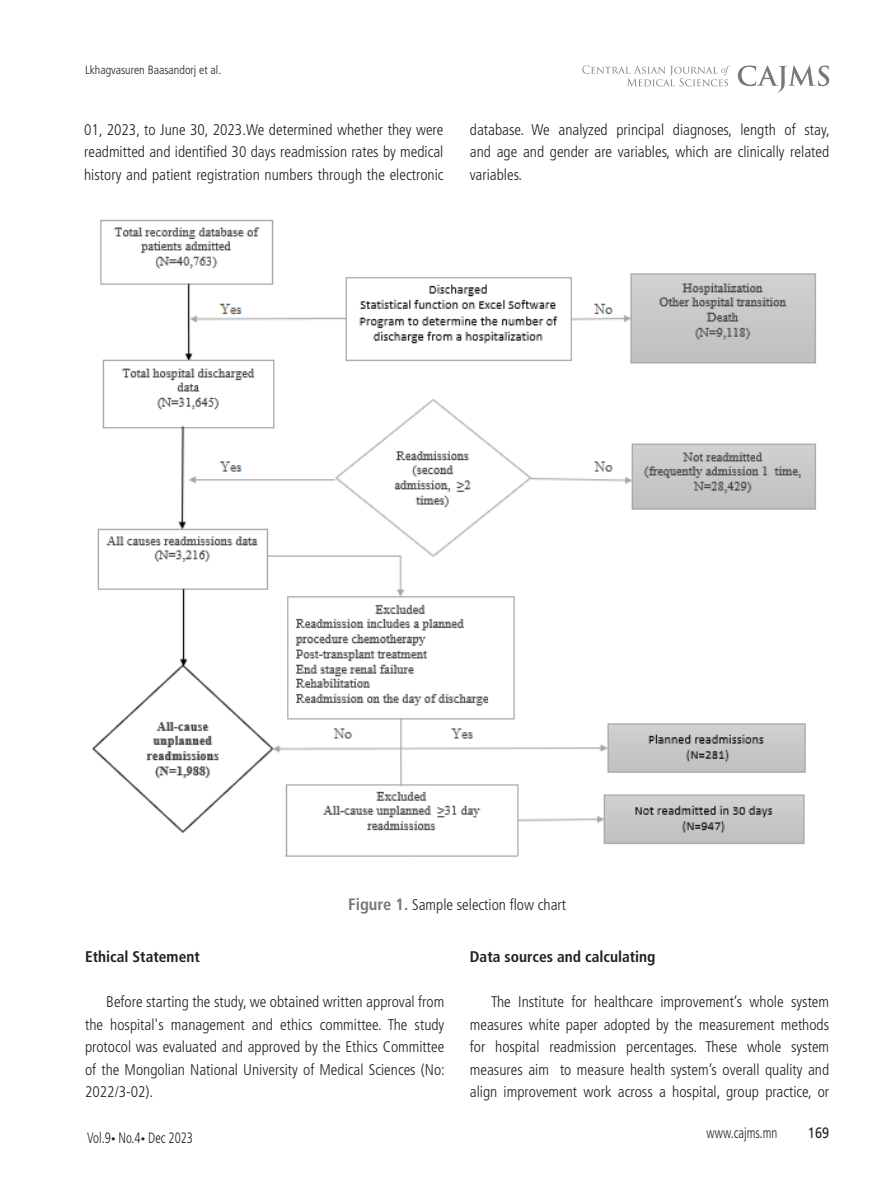
<style>
.page{position:relative;width:893px;height:1191px;background:#fff}
.page>*{position:absolute;margin:0;border:0;box-sizing:border-box;transform-origin:0 0}
.hd{font:300 condensed 15.45px/22.5px "Frutiger LT Std";color:#231f20;text-align:justify}
.g2{font:700 condensed 15.45px "Frutiger LT Std";color:#231f20}
.t1{font:300 condensed 15px "Frutiger LT Std";color:#231f20;scale:.85 1}
.t2{font:15px "Frutiger LT Std";color:#231f20;scale:.85 1}
.t3{font:300 condensed 12px "Frutiger LT Std";color:#231f20}
.s1{font-weight:700;font-size:16.5px;color:#76787b}
.s2{font-weight:700;font-size:9px}
</style>
<div class="page">
<svg style="left:738px;top:65px;width:91px;height:28px"></svg>
<svg style="left:582px;top:65px;width:147px;height:21px"></svg>
<img style="left:92px;top:219px;width:725px;height:638px">
<p class="t3" style="left:85px;top:63px;width:138px">Lkhagvasuren Baasandorj et al.</p>
<p class="hd" style="left:84px;top:119px;width:361px">01, 2023, to June 30, 2023.We determined whether they were readmitted and identified 30 days readmission rates by medical history and patient registration numbers through the electronic</p>
<p class="hd" style="left:470px;top:119px;width:361px">database. We analyzed principal diagnoses, length of stay, and age and gender are variables, which are clinically related variables.</p>
<p class="hd" style="left:348px;top:893px;width:220px"><span class="s1">Figure 1.</span> Sample selection flow chart</p>
<p class="g2" style="left:85px;top:947px;width:116px">Ethical Statement</p>
<p class="hd" style="left:85px;top:990px;width:361px;text-indent:21px">Before starting the study, we obtained written approval from the hospital's management and ethics committee. The study protocol was evaluated and approved by the Ethics Committee of the Mongolian National University of Medical Sciences (No:<br>2022/3-02).</p>
<p class="t1" style="left:87px;top:1129px;width:126px">Vol.9<span class="s2">•</span> No.4<span class="s2">•</span> Dec 2023</p>
<p class="g2" style="left:470px;top:947px;width:187px">Data sources and calculating</p>
<p class="hd" style="left:470px;top:990px;width:361px;text-indent:21px">The Institute for healthcare improvement’s whole system measures white paper adopted by the measurement methods for hospital readmission percentages. These whole system measures aim to measure health system’s overall quality and align improvement work across a hospital, group practice, or</p>
<p class="t1" style="left:707px;top:1124px;width:85px">www.cajms.mn</p>
<p class="t2" style="left:808px;top:1124px;width:27px">169</p>
</div>
